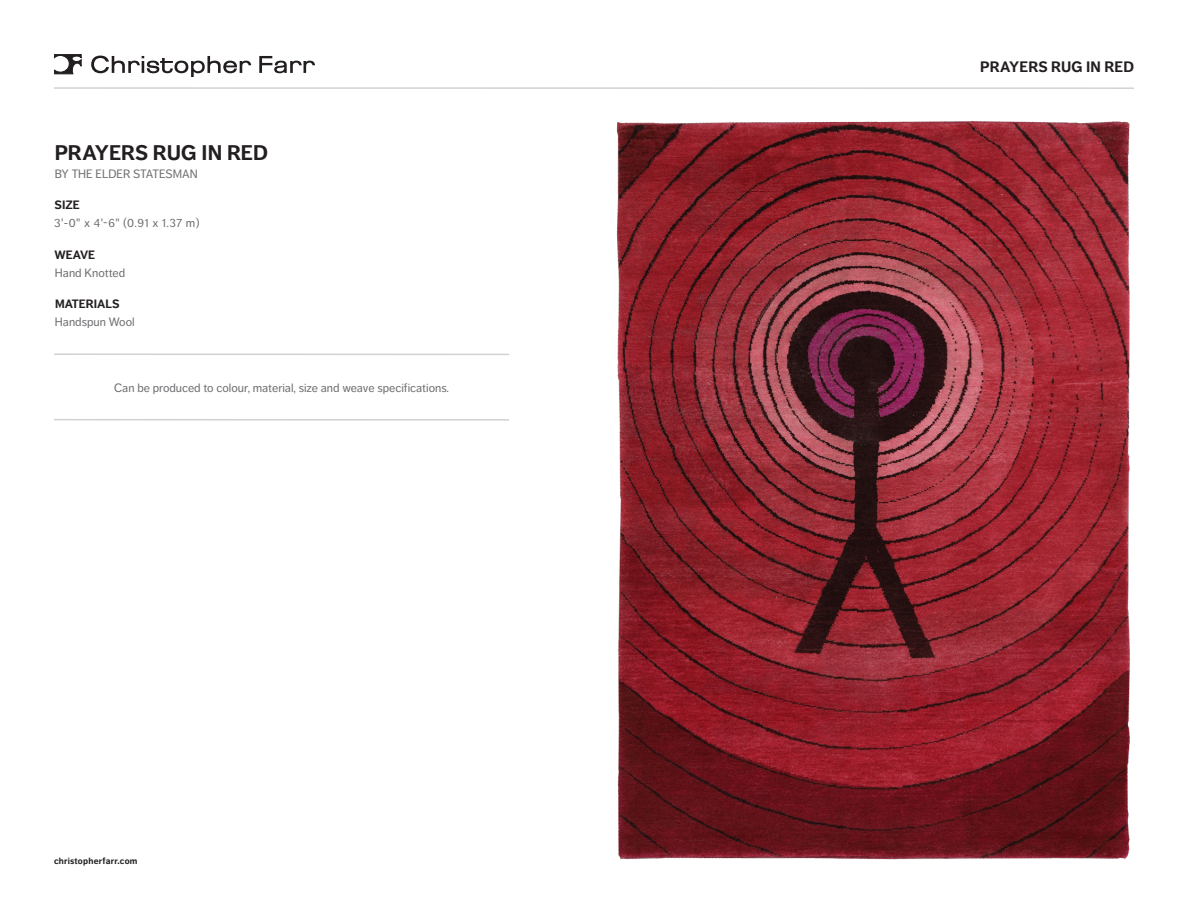
<style>
.page{position:relative;width:1188px;height:918px;background:#fff}
.page>*{position:absolute;margin:0;border:0;box-sizing:border-box;transform-origin:0 0}
.t1{font:700 21px "Dagny OT";color:#231f20}
.t2{font:700 15px "Dagny OT";letter-spacing:.005em;color:#231f20}
.t3{font:12px/18px "Dagny OT";color:#6c6d70}
.t4{font:700 9px "Dagny OT";letter-spacing:.025em;color:#231f20}
.s1{font-weight:700;color:#231f20}
</style>
<div class="page">
<svg style="left:54px;top:54px;width:28px;height:21px"></svg>
<svg style="left:91px;top:56px;width:160px;height:21px"></svg>
<svg style="left:259px;top:56px;width:56px;height:17px"></svg>
<hr style="left:54px;top:87px;width:1080px;height:2px;background:#d1d2d4">
<img style="left:616px;top:121px;width:514px;height:739px">
<hr style="left:54px;top:353px;width:455px;height:2px;background:#d1d2d4">
<hr style="left:54px;top:419px;width:455px;height:2px;background:#d1d2d4">
<p class="t1" style="left:55px;top:140px;width:215px">PRAYERS RUG IN RED</p>
<p class="t3" style="left:55px;top:165px;width:144px">BY THE ELDER STATESMAN</p>
<p class="t3" style="left:54px;top:196px;width:147px"><span class="s1">SIZE<br></span>3'-0" x 4'-6" (0.91 x 1.37 m)</p>
<p class="t3" style="left:55px;top:246px;width:72px"><span class="s1">WEAVE<br></span>Hand Knotted</p>
<p class="t3" style="left:55px;top:295px;width:81px"><span class="s1">MATERIALS<br></span>Handspun Wool</p>
<p class="t3" style="left:114px;top:379px;width:336px">Can be produced to colour, material, size and weave specifications.</p>
<p class="t4" style="left:54px;top:856px;width:85px">christopherfarr.com</p>
<p class="t2" style="left:980px;top:57px;width:155px">PRAYERS RUG IN RED</p>
</div>
